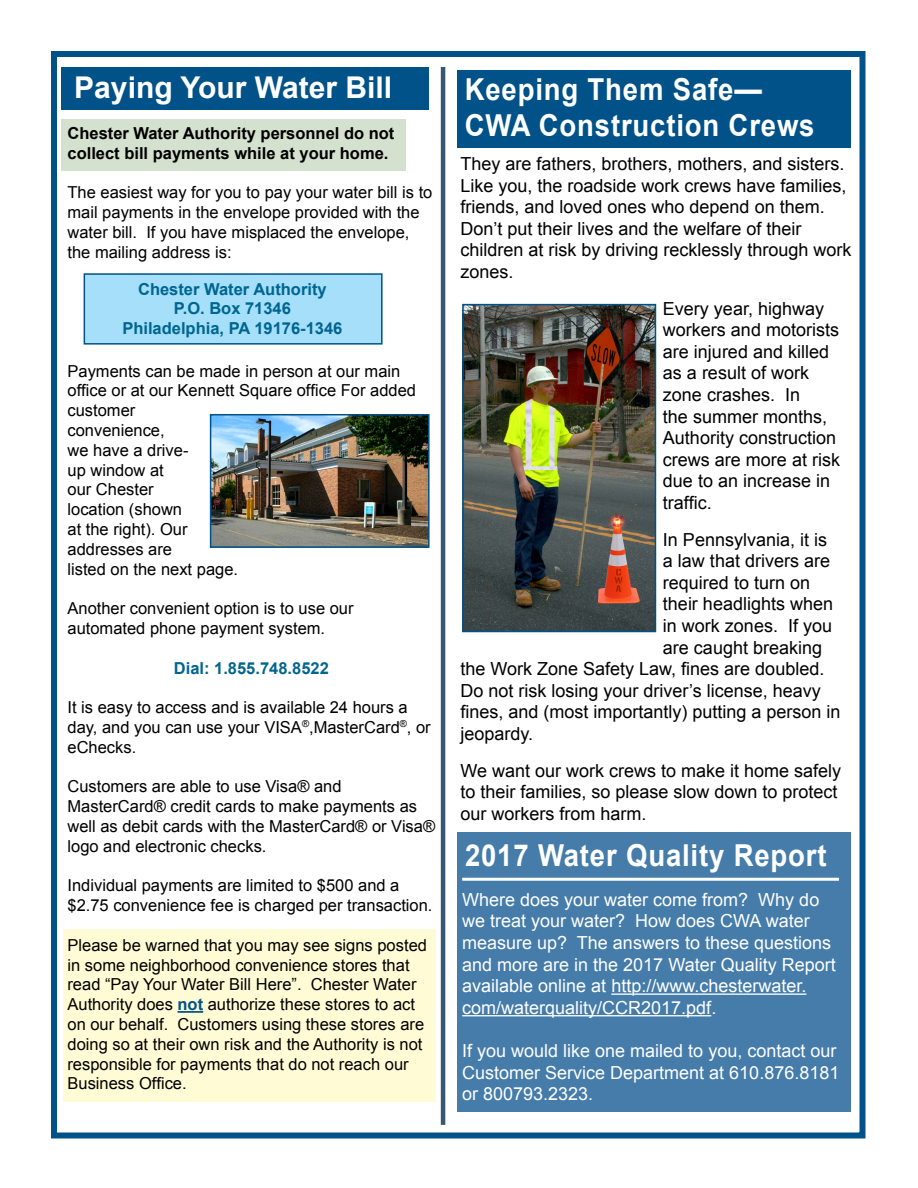
<style>
.page{position:relative;width:918px;height:1188px;background:#fff}
.page>*{position:absolute;margin:0;border:0;box-sizing:border-box;transform-origin:0 0}
.t1{font:700 30.3px/36px "Arial";letter-spacing:.03em;color:#fff;scale:.91 1}
.t2{font:700 30px "Arial";color:#fff}
.t3{font:18px/21.6px "Arial";color:#000}
.t4{font:18px/21.6px "Arial";color:#fff}
.t5{font:16.5px/19.8px "Arial";color:#000}
.t6{font:700 16.5px/19.8px "Arial";color:#006590;text-align:center}
.t7{font:700 16.5px/19.8px "Arial";color:#000}
.s1{font-weight:700;color:#005288}
</style>
<div class="page">
<div style="left:51px;top:51px;width:815px;height:1087px;border:6px solid #005288"></div>
<div style="left:61px;top:119px;width:344px;height:52px;background:#d5e1cf"></div>
<div style="left:63px;top:929px;width:372px;height:173px;background:#fffcd5"></div>
<hr style="left:441px;top:67px;width:4px;height:1058px;background:#3a5675">
<hr style="left:178px;top:1011px;width:25px;height:2px;background:#005288">
<div style="left:61px;top:67px;width:368px;height:42px;background:#005288"></div>
<img style="left:213px;top:417px;width:214px;height:128px">
<div style="left:210px;top:414px;width:220px;height:134px;border:2px solid #005288"></div>
<div style="left:84px;top:273px;width:299px;height:72px;background:#a5dff9;border:2px solid #005288"></div>
<div style="left:457px;top:70px;width:393px;height:77px;background:#005288"></div>
<img style="left:465px;top:307px;width:188px;height:322px">
<div style="left:462px;top:304px;width:194px;height:328px;border:2px solid #005288"></div>
<div style="left:457px;top:832px;width:393px;height:280px;background:#457caa"></div>
<hr style="left:611px;top:993px;width:195px;height:2px;background:#fff">
<hr style="left:462px;top:1015px;width:249px;height:1px;background:#fff">
<hr style="left:462px;top:878px;width:377px;height:3px;background:#fff">
<h2 class="t2" style="left:74px;top:68px;width:319px">Paying Your Water Bill</h2>
<p class="t7" style="left:68px;top:124px;width:328px">Chester Water Authority personnel do not collect bill payments while at your home.</p>
<p class="t5" style="left:68px;top:183px;width:366px">The easiest way for you to pay your water bill is to mail payments in the envelope provided with the water bill. If you have misplaced the envelope, the mailing address is:</p>
<p class="t6" style="left:122px;top:279px;width:222px">Chester Water Authority<br>P.O. Box 71346<br>Philadelphia, PA 19176-1346</p>
<p class="t5" style="left:68px;top:361px;width:350px">Payments can be made in person at our main office or at our Kennett Square office For added customer<br>convenience,<br>we have a drive-<br>up window at<br>our Chester<br>location (shown<br>at the right). Our<br>addresses are<br>listed on the next page.</p>
<p class="t5" style="left:68px;top:599px;width:288px">Another convenient option is to use our automated phone payment system.</p>
<p class="t6" style="left:174px;top:658px;width:157px">Dial: 1.855.748.8522</p>
<p class="t5" style="left:67px;top:698px;width:365px">It is easy to access and is available 24 hours a day, and you can use your VISA<sup>®</sup>,MasterCard<sup>®</sup>, or eChecks.</p>
<p class="t5" style="left:67px;top:777px;width:369px">Customers are able to use Visa® and MasterCard® credit cards to make payments as well as debit cards with the MasterCard® or Visa® logo and electronic checks.</p>
<p class="t5" style="left:67px;top:876px;width:367px">Individual payments are limited to $500 and a $2.75 convenience fee is charged per transaction.</p>
<p class="t5" style="left:67px;top:935px;width:361px">Please be warned that you may see signs posted in some neighborhood convenience stores that read “Pay Your Water Bill Here”. Chester Water Authority does <span class="s1">not</span> authorize these stores to act on our behalf. Customers using these stores are doing so at their own risk and the Authority is not responsible for payments that do not reach our Business Office.</p>
<h1 class="t1" style="left:465px;top:72px;width:386px">Keeping Them Safe—<br>CWA Construction Crews</h1>
<p class="t3" style="left:460px;top:153px;width:393px">They are fathers, brothers, mothers, and sisters.<br>Like you, the roadside work crews have families, friends, and loved ones who depend on them.<br>Don’t put their lives and the welfare of their children at risk by driving recklessly through work zones.</p>
<p class="t3" style="left:663px;top:298px;width:179px">Every year, highway workers and motorists are injured and killed as a result of work zone crashes. In<br>the summer months,<br>Authority construction crews are more at risk due to an increase in traffic.</p>
<p class="t3" style="left:663px;top:529px;width:166px">In Pennsylvania, it is</p>
<p class="t3" style="left:663px;top:550px;width:169px">a law that drivers are</p>
<p class="t3" style="left:663px;top:572px;width:149px">required to turn on</p>
<p class="t3" style="left:663px;top:593px;width:172px">their headlights when</p>
<p class="t3" style="left:663px;top:615px;width:171px">in work zones. If you</p>
<p class="t3" style="left:663px;top:637px;width:161px">are caught breaking</p>
<p class="t3" style="left:460px;top:658px;width:365px">the Work Zone Safety Law, fines are doubled.</p>
<p class="t3" style="left:460px;top:680px;width:362px">Do not risk losing your driver’s license, heavy</p>
<p class="t3" style="left:460px;top:701px;width:382px">fines, and (most importantly) putting a person in</p>
<p class="t3" style="left:460px;top:723px;width:74px">jeopardy.</p>
<p class="t3" style="left:460px;top:760px;width:382px">We want our work crews to make it home safely to their families, so please slow down to protect our workers from harm.</p>
<h1 class="t1" style="left:465px;top:839px;width:399px">2017 Water Quality Report</h1>
<p class="t4" style="left:462px;top:889px;width:375px">Where does your water come from? Why do we treat your water? How does CWA water measure up? The answers to these questions and more are in the 2017 Water Quality Report available online at http://www.chesterwater. com/waterquality/CCR2017.pdf.</p>
<p class="t4" style="left:462px;top:1040px;width:379px">If you would like one mailed to you, contact our<br>Customer Service Department at 610.876.8181 or 800793.2323.</p>
</div>
